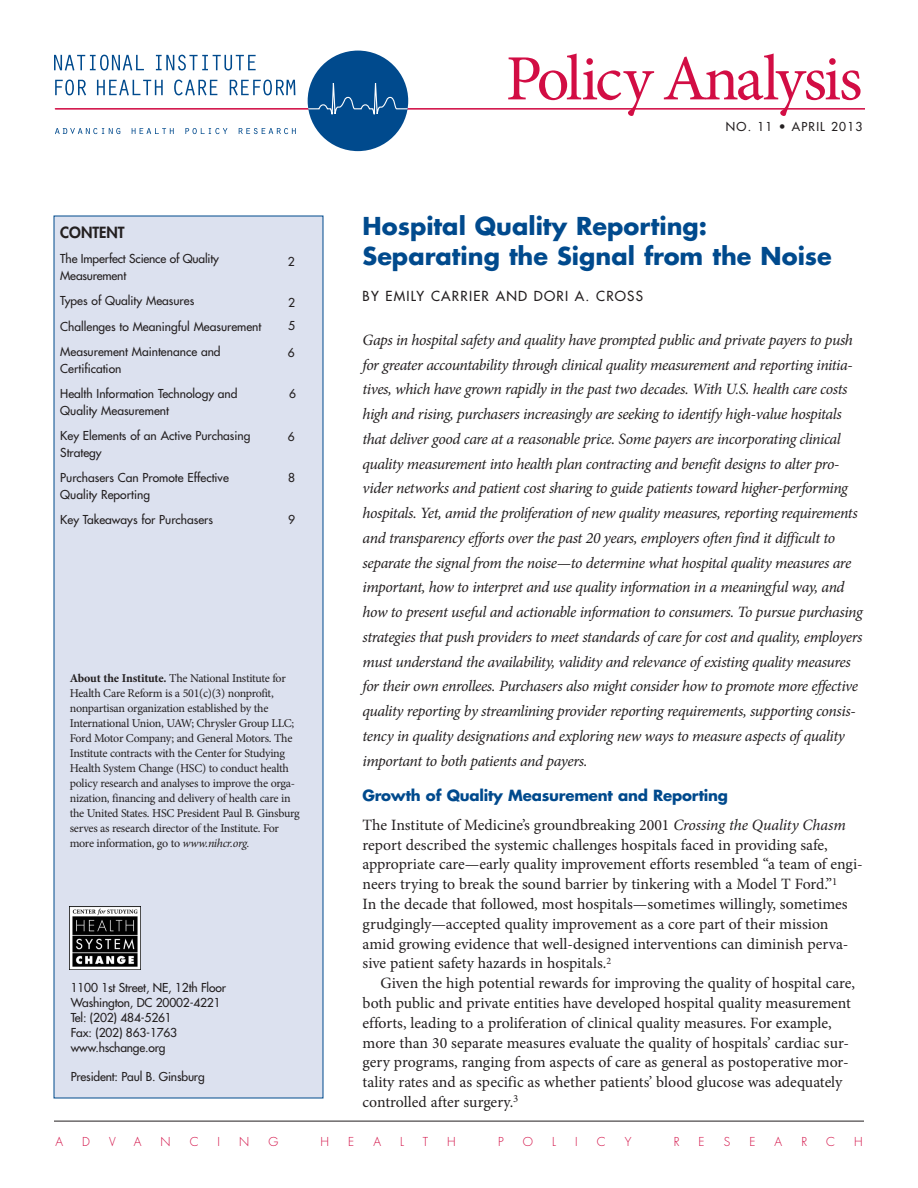
<style>
.page{position:relative;width:918px;height:1188px;background:#fff}
.page>*{position:absolute;margin:0;border:0;box-sizing:border-box;transform-origin:0 0}
.t1{font:64.5px "Minion Pro";letter-spacing:-.05em;color:#d20d44}
.Report_Title{font:700 24px/30px "Futura Std";color:#004a8d}
.Intro_Text{font:italic 15.75px/24.8px "Minion Pro";letter-spacing:-.03em;color:#231f20}
.Body_No_Indent{font:15.75px/19.8px "Minion Pro";color:#231f20}
.Body{font:15.75px/19.8px "Minion Pro";color:#231f20}
.Body_Head{font:700 15px "Futura Std";letter-spacing:-.015em;color:#004a8d}
.t2{font:800 15px "Futura Std";color:#231f20}
.Author{font:500 13.5px "Futura Std";letter-spacing:.09em;color:#231f20}
.Body_Head-2{font:12px/15px "Minion Pro";letter-spacing:-.025em;color:#231f20}
.Body_Head-3{font:500 12px/16.5px "Futura Std";color:#231f20}
.t3{font:300 12px "Futura Std";color:#d20d44}
.Body_Head-4{font:500 12px "Futura Std";letter-spacing:.1em;color:#231f20}
.s1{font-weight:700}
.s2{font-style:italic}
</style>
<div class="page">
<div style="left:54px;top:216px;width:269px;height:882px;background:#dce1ef"></div>
<hr style="left:54px;top:1121px;width:810px;height:1px;background:#231f20">
<hr style="left:55px;top:108px;width:320px;height:1px;background:#d20d44">
<hr style="left:358px;top:108px;width:506px;height:1px;background:#d20d44">
<div style="left:308px;top:51px;width:100px;height:100px;background:#004a8d;border-radius:50%"></div>
<svg style="left:308px;top:59px;width:100px;height:62px"></svg>
<svg style="left:55px;top:80px;width:31px;height:15px"></svg>
<svg style="left:97px;top:80px;width:66px;height:15px"></svg>
<svg style="left:174px;top:80px;width:43px;height:15px"></svg>
<svg style="left:230px;top:80px;width:65px;height:15px"></svg>
<svg style="left:54px;top:55px;width:90px;height:16px"></svg>
<svg style="left:156px;top:55px;width:100px;height:16px"></svg>
<svg style="left:55px;top:128px;width:65px;height:6px"></svg>
<svg style="left:132px;top:128px;width:42px;height:6px"></svg>
<svg style="left:185px;top:128px;width:42px;height:6px"></svg>
<svg style="left:239px;top:128px;width:57px;height:6px"></svg>
<img style="left:69px;top:906px;width:71px;height:63px">
<p class="t2" style="left:60px;top:223px;width:66px">CONTENT</p>
<p class="Body_Head-3" style="left:60px;top:251px;width:160px">The Imperfect Science of Quality<br>Measurement</p>
<p class="Body_Head-3" style="left:60px;top:293px;width:135px">Types of Quality Measures</p>
<p class="Body_Head-3" style="left:60px;top:318px;width:203px">Challenges to Meaningful Measurement</p>
<p class="Body_Head-3" style="left:60px;top:344px;width:162px">Measurement Maintenance and<br>Certification</p>
<p class="Body_Head-3" style="left:60px;top:386px;width:179px">Health Information Technology and<br>Quality Measurement</p>
<p class="Body_Head-3" style="left:60px;top:428px;width:192px">Key Elements of an Active Purchasing<br>Strategy</p>
<p class="Body_Head-3" style="left:60px;top:470px;width:170px">Purchasers Can Promote Effective<br>Quality Reporting</p>
<p class="Body_Head-3" style="left:60px;top:512px;width:154px">Key Takeaways for Purchasers</p>
<p class="Body_Head-3" style="left:288px;top:254px;width:8px">2</p>
<p class="Body_Head-3" style="left:288px;top:294px;width:8px">2</p>
<p class="Body_Head-3" style="left:288px;top:318px;width:8px">5</p>
<p class="Body_Head-3" style="left:288px;top:345px;width:8px">6</p>
<p class="Body_Head-3" style="left:289px;top:385px;width:8px">6</p>
<p class="Body_Head-3" style="left:288px;top:429px;width:8px">6</p>
<p class="Body_Head-3" style="left:288px;top:470px;width:8px">8</p>
<p class="Body_Head-3" style="left:288px;top:511px;width:8px">9</p>
<p class="Body_Head-2" style="left:70px;top:671px;width:232px"><span class="s1">About the Institute.</span> The National Institute for Health Care Reform is a 501(c)(3) nonprofit, nonpartisan organization established by the International Union, UAW; Chrysler Group LLC; Ford Motor Company; and General Motors. The Institute contracts with the Center for Studying Health System Change (HSC) to conduct health policy research and analyses to improve the orga&shy;nization, financing and delivery of health care in the United States. HSC President Paul B. Ginsburg serves as research director of the Institute. For more information, go to <span class="s2">www.nihcr.org.</span></p>
<p class="Body_Head-3" style="left:71px;top:980px;width:157px;line-height:15px">1100 1st Street, NE, 12th Floor<br>Washington, DC 20002-4221<br>Tel: (202) 484-5261<br>Fax: (202) 863-1763 www.hschange.org</p>
<p class="Body_Head-3" style="left:71px;top:1069px;width:135px">President: Paul B. Ginsburg</p>
<p class="t1" style="left:506px;top:36px;width:358px">Policy Analysis</p>
<p class="Body_Head-4" style="left:726px;top:119px;width:138px">NO. 11 • APRIL 2013</p>
<p class="Report_Title" style="left:363px;top:211px;width:471px">Hospital Quality Reporting:<br>Separating the Signal from the Noise</p>
<p class="Author" style="left:363px;top:288px;width:282px">BY EMILY CARRIER AND DORI A. CROSS</p>
<p class="Intro_Text" style="left:363px;top:328px;width:502px">Gaps in hospital safety and quality have prompted public and private payers to push for greater accountability through clinical quality measurement and reporting initia&shy;tives, which have grown rapidly in the past two decades. With U.S. health care costs high and rising, purchasers increasingly are seeking to identify high-value hospitals that deliver good care at a reasonable price. Some payers are incorporating clinical quality measurement into health plan contracting and benefit designs to alter pro&shy;vider networks and patient cost sharing to guide patients toward higher-performing hospitals. Yet, amid the proliferation of new quality measures, reporting requirements and transparency efforts over the past 20 years, employers often find it difficult to separate the signal from the noise—to determine what hospital quality measures are important, how to interpret and use quality information in a meaningful way, and how to present useful and actionable information to consumers. To pursue purchasing strategies that push providers to meet standards of care for cost and quality, employers must understand the availability, validity and relevance of existing quality measures for their own enrollees. Purchasers also might consider how to promote more effective quality reporting by streamlining provider reporting requirements, supporting consis&shy;tency in quality designations and exploring new ways to measure aspects of quality important to both patients and payers.</p>
<p class="Body_Head" style="left:363px;top:785px;width:367px">Growth of Quality Measurement and Reporting</p>
<p class="Body_No_Indent" style="left:363px;top:815px;width:502px">The Institute of Medicine’s groundbreaking 2001 <span class="s2">Crossing the Quality Chasm </span>report described the systemic challenges hospitals faced in providing safe, appropriate care—early quality improvement efforts resembled “a team of engi&shy;neers trying to break the sound barrier by tinkering with a Model T Ford.”<sup>1<br></sup>In the decade that followed, most hospitals—sometimes willingly, sometimes grudgingly—accepted quality improvement as a core part of their mission amid growing evidence that well-designed interventions can diminish perva&shy;sive patient safety hazards in hospitals.<sup>2</sup></p>
<p class="Body" style="left:363px;top:973px;width:494px;text-indent:18px">Given the high potential rewards for improving the quality of hospital care, both public and private entities have developed hospital quality measurement efforts, leading to a proliferation of clinical quality measures. For example, more than 30 separate measures evaluate the quality of hospitals’ cardiac sur&shy;gery programs, ranging from aspects of care as general as postoperative mor&shy;tality rates and as specific as whether patients’ blood glucose was adequately controlled after surgery.<sup>3</sup></p>
<p class="t3" style="left:56px;top:1135px;width:9px">A</p>
<p class="t3" style="left:82px;top:1135px;width:9px">D</p>
<p class="t3" style="left:109px;top:1135px;width:8px">V</p>
<p class="t3" style="left:134px;top:1135px;width:9px">A</p>
<p class="t3" style="left:160px;top:1135px;width:12px">N</p>
<p class="t3" style="left:190px;top:1135px;width:10px">C</p>
<p class="t3" style="left:218px;top:1135px;width:4px">I</p>
<p class="t3" style="left:239px;top:1135px;width:12px">N</p>
<p class="t3" style="left:268px;top:1135px;width:11px">G</p>
<p class="t3" style="left:321px;top:1135px;width:10px">H</p>
<p class="t3" style="left:348px;top:1135px;width:8px">E</p>
<p class="t3" style="left:373px;top:1135px;width:9px">A</p>
<p class="t3" style="left:400px;top:1135px;width:5px">L</p>
<p class="t3" style="left:423px;top:1135px;width:7px">T</p>
<p class="t3" style="left:447px;top:1135px;width:10px">H</p>
<p class="t3" style="left:498px;top:1135px;width:7px">P</p>
<p class="t3" style="left:523px;top:1135px;width:12px">O</p>
<p class="t3" style="left:552px;top:1135px;width:5px">L</p>
<p class="t3" style="left:575px;top:1135px;width:4px">I</p>
<p class="t3" style="left:597px;top:1135px;width:10px">C</p>
<p class="t3" style="left:625px;top:1135px;width:8px">Y</p>
<p class="t3" style="left:674px;top:1135px;width:7px">R</p>
<p class="t3" style="left:699px;top:1135px;width:8px">E</p>
<p class="t3" style="left:724px;top:1135px;width:8px">S</p>
<p class="t3" style="left:749px;top:1135px;width:8px">E</p>
<p class="t3" style="left:775px;top:1135px;width:9px">A</p>
<p class="t3" style="left:801px;top:1135px;width:7px">R</p>
<p class="t3" style="left:826px;top:1135px;width:10px">C</p>
<p class="t3" style="left:854px;top:1135px;width:10px">H</p>
</div>
